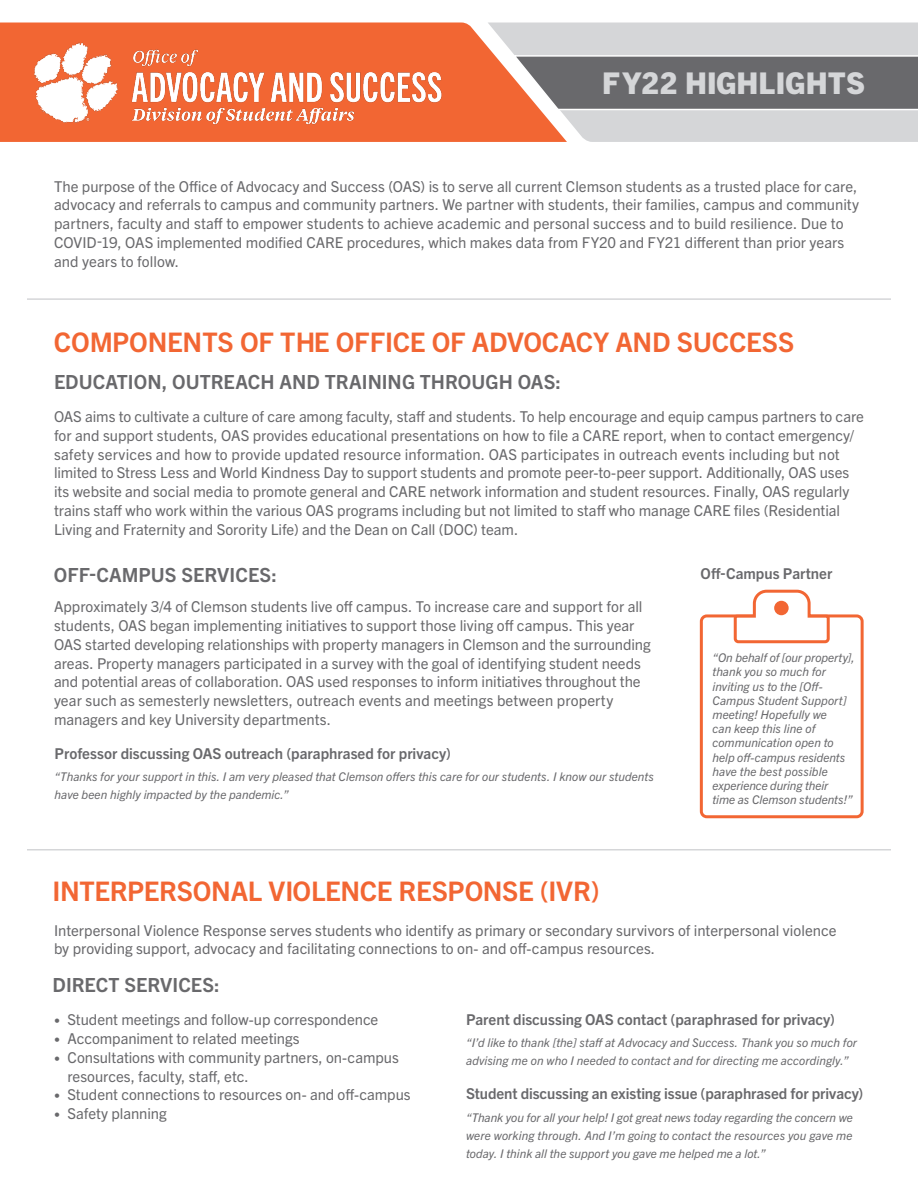
<style>
.page{position:relative;width:918px;height:1188px;background:#fff}
.page>*{position:absolute;margin:0;border:0;box-sizing:border-box;transform-origin:0 0}
.t1{font:800 30px "Trade Gothic Next LT Pro";letter-spacing:.01em;color:#d5d6d8}
.t2{font:700 27px "Trade Gothic Next LT Pro";letter-spacing:-.01em;color:#f26633}
.t3{font:700 19.5px "Trade Gothic Next LT Pro";color:#69696c}
.t4{font:15px/18.8px "Trade Gothic Next LT Pro";color:#69696c}
.t5{font:700 15px "Trade Gothic Next LT Pro";color:#69696c}
.t6{font:italic 12px/14.2px "Trade Gothic Next LT Pro";color:#69696c}
.s1{font-size:12px}
</style>
<div class="page">
<hr style="left:27px;top:849px;width:864px;height:1px;background:#d5d6d8">
<div style="left:567px;top:22px;width:351px;height:120px;background:#d5d6d8"></div>
<svg style="left:0;top:22px;width:567px;height:120px;background:#ee8862"></svg>
<svg style="left:511px;top:54px;width:407px;height:58px;background:#7e7b7c"></svg>
<hr style="left:27px;top:298px;width:864px;height:2px;background:#d5d6d8">
<img style="left:16px;top:27px;width:446px;height:115px">
<div style="left:700px;top:614px;width:164px;height:204px;border:3px solid #f26633;border-radius:5px"></div>
<svg style="left:732px;top:589px;width:99px;height:55px"></svg>
<div style="left:774px;top:601px;width:15px;height:14px;background:#f26633;border-radius:50%"></div>
<h1 class="t1" style="left:602px;top:63px;width:265px">FY22 HIGHLIGHTS</h1>
<p class="t4" style="left:54px;top:176px;width:807px">The purpose of the Office of Advocacy and Success (OAS) is to serve all current Clemson students as a trusted place for care, advocacy and referrals to campus and community partners. We partner with students, their families, campus and community partners, faculty and staff to empower students to achieve academic and personal success and to build resilience. Due to COVID-19, OAS implemented modified CARE procedures, which makes data from FY20 and FY21 different than prior years and years to follow.</p>
<h2 class="t2" style="left:54px;top:323px;width:742px">COMPONENTS OF THE OFFICE OF ADVOCACY AND SUCCESS</h2>
<h3 class="t3" style="left:54px;top:368px;width:508px">EDUCATION, OUTREACH AND TRAINING THROUGH OAS:</h3>
<p class="t4" style="left:54px;top:406px;width:812px">OAS aims to cultivate a culture of care among faculty, staff and students. To help encourage and equip campus partners to care for and support students, OAS provides educational presentations on how to file a CARE report, when to contact emergency/ safety services and how to provide updated resource information. OAS participates in outreach events including but not limited to Stress Less and World Kindness Day to support students and promote peer-to-peer support. Additionally, OAS uses its website and social media to promote general and CARE network information and student resources. Finally, OAS regularly trains staff who work within the various OAS programs including but not limited to staff who manage CARE files (Residential Living and Fraternity and Sorority Life) and the Dean on Call (DOC) team.</p>
<h3 class="t3" style="left:54px;top:561px;width:224px">OFF-CAMPUS SERVICES:</h3>
<p class="t4" style="left:54px;top:597px;width:598px">Approximately 3/4 of Clemson students live off campus. To increase care and support for all students, OAS began implementing initiatives to support those living off campus. This year OAS started developing relationships with property managers in Clemson and the surrounding areas. Property managers participated in a survey with the goal of identifying student needs and potential areas of collaboration. OAS used responses to inform initiatives throughout the year such as semesterly newsletters, outreach events and meetings between property managers and key University departments.</p>
<p class="t5" style="left:700px;top:563px;width:133px">Off-Campus Partner</p>
<p class="t6" style="left:712px;top:650px;width:144px">“On behalf of [our property], thank you so much for inviting us to the [Off-<br>Campus Student Support] meeting! Hopefully we<br>can keep this line of communication open to help off-campus residents have the best possible experience during their<br>time as Clemson students!”</p>
<p class="t5" style="left:55px;top:743px;width:398px">Professor discussing OAS outreach (paraphrased for privacy)</p>
<p class="t6" style="left:55px;top:767px;width:601px;line-height:18px">“Thanks for your support in this. I am very pleased that Clemson offers this care for our students. I know our students have been highly impacted by the pandemic.”</p>
<h2 class="t2" style="left:52px;top:873px;width:549px">INTERPERSONAL VIOLENCE RESPONSE (IVR)</h2>
<p class="t4" style="left:54px;top:920px;width:784px">Interpersonal Violence Response serves students who identify as primary or secondary survivors of interpersonal violence by providing support, advocacy and facilitating connections to on- and off-campus resources.</p>
<h3 class="t3" style="left:52px;top:971px;width:169px">DIRECT SERVICES:</h3>
<p class="t4" style="left:54px;top:1010px;width:326px"><span class="s1">•</span> Student meetings and follow-up correspondence</p>
<p class="t4" style="left:54px;top:1028px;width:247px"><span class="s1">•</span> Accompaniment to related meetings</p>
<p class="t4" style="left:68px;top:1047px;width:333px;text-indent:-14px"><span class="s1">•</span> Consultations with community partners, on-campus resources, faculty, staff, etc.</p>
<p class="t4" style="left:54px;top:1085px;width:358px"><span class="s1">•</span> Student connections to resources on- and off-campus</p>
<p class="t4" style="left:54px;top:1103px;width:114px"><span class="s1">•</span> Safety planning</p>
<p class="t5" style="left:466px;top:1009px;width:370px">Parent discussing OAS contact (paraphrased for privacy)</p>
<p class="t6" style="left:466px;top:1033px;width:393px;line-height:18px">“I’d like to thank [the] staff at Advocacy and Success. Thank you so much for advising me on who I needed to contact and for directing me accordingly.”</p>
<p class="t5" style="left:466px;top:1084px;width:399px">Student discussing an existing issue (paraphrased for privacy)</p>
<p class="t6" style="left:466px;top:1108px;width:388px;line-height:18px;text-align:justify">“Thank you for all your help! I got great news today regarding the concern we were working through. And I’m going to contact the resources you gave me today. I think all the support you gave me helped me a lot.”</p>
</div>
